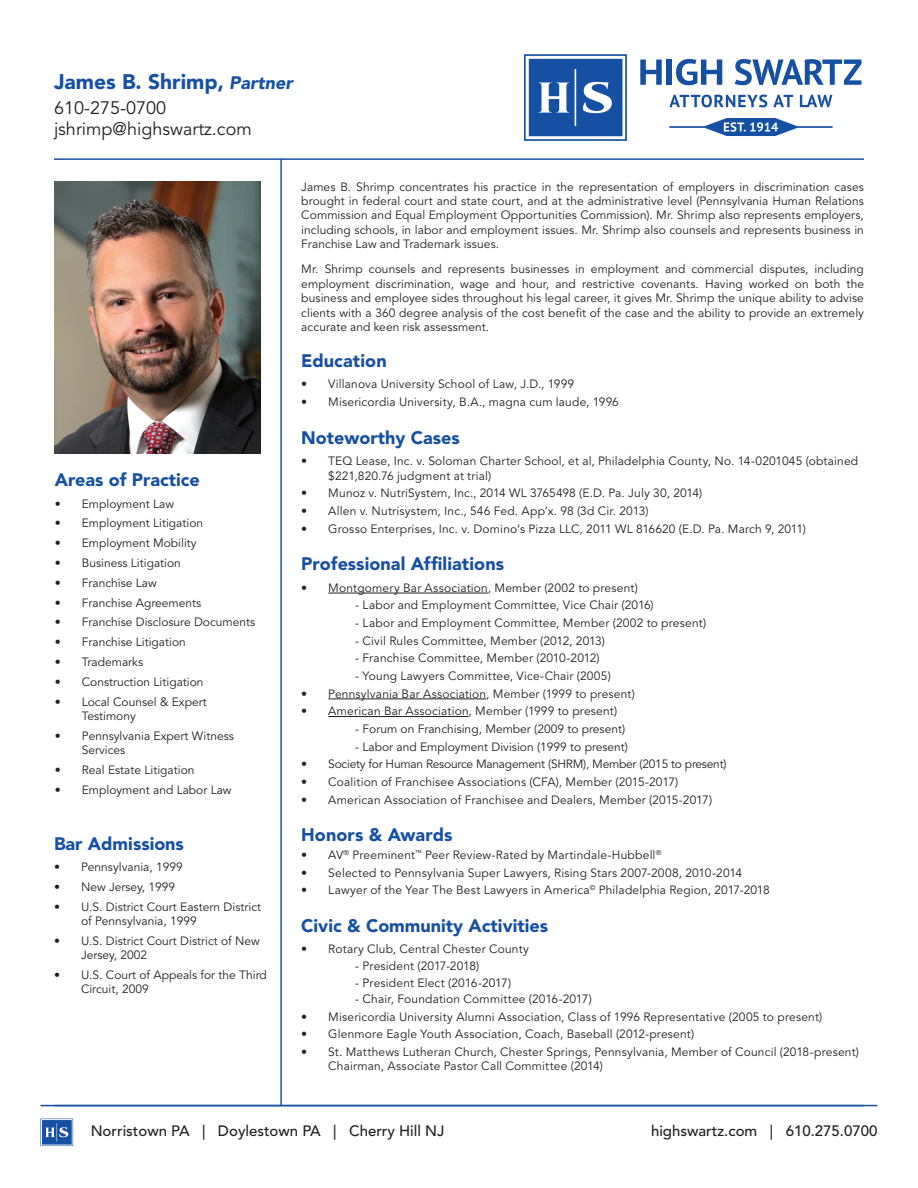
<style>
.page{position:relative;width:918px;height:1188px;background:#fff}
.page>*{position:absolute;margin:0;border:0;box-sizing:border-box;transform-origin:0 0}
.t1{font:900 21px "Avenir LT Std";color:#1650a3}
.t2{font:900 18px "Avenir LT Std";color:#1650a3}
.t3{font:18px/21.6px "Avenir LT Std";color:#231f20}
.t4{font:500 15px "Avenir LT Std";color:#231f20}
.t5{font:12px/14.4px "Avenir LT Std";letter-spacing:.01em;color:#231f20}
.t6{font:12px "Avenir LT Std";letter-spacing:-.02em;color:#231f20}
.s1{font-style:italic;font-size:18px}
</style>
<div class="page">
<hr style="left:40px;top:1105px;width:838px;height:1px;background:#1650a3">
<svg style="left:40px;top:1119px;width:33px;height:27px"></svg>
<img style="left:54px;top:182px;width:206px;height:271px">
<hr style="left:328px;top:593px;width:160px;height:1px;background:#231f20">
<hr style="left:328px;top:699px;width:158px;height:1px;background:#231f20">
<hr style="left:328px;top:716px;width:141px;height:1px;background:#231f20">
<hr style="left:54px;top:158px;width:810px;height:2px;background:#1650a3">
<hr style="left:280px;top:159px;width:2px;height:947px;background:#1650a3">
<svg style="left:524px;top:54px;width:103px;height:87px"></svg>
<svg style="left:640px;top:60px;width:22px;height:25px"></svg>
<div style="left:667px;top:60px;width:5px;height:25px;background:#1650a3"></div>
<svg style="left:676px;top:59px;width:46px;height:26px"></svg>
<svg style="left:735px;top:59px;width:126px;height:26px"></svg>
<svg style="left:669px;top:95px;width:98px;height:12px"></svg>
<svg style="left:773px;top:95px;width:20px;height:12px"></svg>
<svg style="left:800px;top:95px;width:32px;height:12px"></svg>
<svg style="left:669px;top:118px;width:164px;height:18px"></svg>
<h1 class="t1" style="left:54px;top:69px;width:240px">James B. Shrimp, <span class="s1">Partner</span></h1>
<h2 class="t3" style="left:54px;top:97px;width:199px">610-275-0700 jshrimp@highswartz.com</h2>
<h2 class="t2" style="left:55px;top:469px;width:146px">Areas of Practice</h2>
<p class="t5" style="left:55px;top:497px;width:121px">• Employment Law</p>
<p class="t5" style="left:55px;top:516px;width:150px">• Employment Litigation</p>
<p class="t5" style="left:55px;top:536px;width:143px">• Employment Mobility</p>
<p class="t5" style="left:55px;top:556px;width:128px">• Business Litigation</p>
<p class="t5" style="left:55px;top:576px;width:103px">• Franchise Law</p>
<p class="t5" style="left:55px;top:596px;width:148px">• Franchise Agreements</p>
<p class="t5" style="left:55px;top:615px;width:202px">• Franchise Disclosure Documents</p>
<p class="t5" style="left:55px;top:635px;width:132px">• Franchise Litigation</p>
<p class="t5" style="left:55px;top:655px;width:90px">• Trademarks</p>
<p class="t5" style="left:55px;top:675px;width:150px">• Construction Litigation</p>
<p class="t5" style="left:82px;top:695px;width:126px;text-indent:-27px">• Local Counsel &amp; Expert<br>Testimony</p>
<p class="t5" style="left:82px;top:729px;width:154px;text-indent:-27px">• Pennsylvania Expert Witness<br>Services</p>
<p class="t5" style="left:55px;top:763px;width:141px">• Real Estate Litigation</p>
<p class="t5" style="left:55px;top:783px;width:178px">• Employment and Labor Law</p>
<h2 class="t2" style="left:54px;top:832px;width:131px">Bar Admissions</h2>
<p class="t5" style="left:54px;top:860px;width:130px">• Pennsylvania, 1999</p>
<p class="t5" style="left:54px;top:880px;width:123px">• New Jersey, 1999</p>
<p class="t5" style="left:81px;top:900px;width:182px;text-indent:-27px">• U.S. District Court Eastern District of Pennsylvania, 1999</p>
<p class="t5" style="left:81px;top:934px;width:180px;text-indent:-27px">• U.S. District Court District of New<br>Jersey, 2002</p>
<p class="t5" style="left:81px;top:968px;width:187px;text-indent:-27px">• U.S. Court of Appeals for the Third<br>Circuit, 2009</p>
<p class="t5" style="left:301px;top:180px;width:564px;text-align:justify">James B. Shrimp concentrates his practice in the representation of employers in discrimination cases brought in federal court and state court, and at the administrative level (Pennsylvania Human Relations Commission and Equal Employment Opportunities Commission). Mr. Shrimp also represents employers, including schools, in labor and employment issues. Mr. Shrimp also counsels and represents business in Franchise Law and Trademark issues.</p>
<p class="t5" style="left:301px;top:262px;width:564px;text-align:justify">Mr. Shrimp counsels and represents businesses in employment and commercial disputes, including employment discrimination, wage and hour, and restrictive covenants. Having worked on both the business and employee sides throughout his legal career, it gives Mr. Shrimp the unique ability to advise clients with a 360 degree analysis of the cost benefit of the case and the ability to provide an extremely accurate and keen risk assessment.</p>
<h2 class="t2" style="left:301px;top:350px;width:87px">Education</h2>
<p class="t5" style="left:301px;top:377px;width:275px">• Villanova University School of Law, J.D., 1999</p>
<p class="t5" style="left:301px;top:395px;width:319px">• Misericordia University, B.A., magna cum laude, 1996</p>
<h2 class="t2" style="left:301px;top:427px;width:160px">Noteworthy Cases</h2>
<p class="t5" style="left:328px;top:454px;width:531px;text-indent:-27px">• TEQ Lease, Inc. v. Soloman Charter School, et al, Philadelphia County, No. 14-0201045 (obtained $221,820.76 judgment at trial)</p>
<p class="t5" style="left:301px;top:486px;width:403px">• Munoz v. NutriSystem, Inc., 2014 WL 3765498 (E.D. Pa. July 30, 2014)</p>
<p class="t5" style="left:301px;top:504px;width:349px">• Allen v. Nutrisystem, Inc., 546 Fed. App’x. 98 (3d Cir. 2013)</p>
<p class="t5" style="left:301px;top:522px;width:506px">• Grosso Enterprises, Inc. v. Domino’s Pizza LLC, 2011 WL 816620 (E.D. Pa. March 9, 2011)</p>
<h2 class="t2" style="left:301px;top:553px;width:204px">Professional Affiliations</h2>
<p class="t5" style="left:301px;top:581px;width:338px">• Montgomery Bar Association, Member (2002 to present)</p>
<p class="t5" style="left:355px;top:598px;width:300px">- Labor and Employment Committee, Vice Chair (2016)</p>
<p class="t5" style="left:355px;top:616px;width:352px">- Labor and Employment Committee, Member (2002 to present)</p>
<p class="t5" style="left:355px;top:634px;width:251px">- Civil Rules Committee, Member (2012, 2013)</p>
<p class="t5" style="left:355px;top:651px;width:246px">- Franchise Committee, Member (2010-2012)</p>
<p class="t5" style="left:355px;top:669px;width:257px">- Young Lawyers Committee, Vice-Chair (2005)</p>
<p class="t5" style="left:301px;top:687px;width:335px">• Pennsylvania Bar Association, Member (1999 to present)</p>
<p class="t5" style="left:301px;top:704px;width:318px">• American Bar Association, Member (1999 to present)</p>
<p class="t5" style="left:355px;top:722px;width:271px">- Forum on Franchising, Member (2009 to present)</p>
<p class="t5" style="left:355px;top:740px;width:274px">- Labor and Employment Division (1999 to present)</p>
<p class="t6" style="left:301px;top:757px;width:427px">• Society for Human Resource Management (SHRM), Member (2015 to present)</p>
<p class="t5" style="left:301px;top:775px;width:379px">• Coalition of Franchisee Associations (CFA), Member (2015-2017)</p>
<p class="t5" style="left:301px;top:793px;width:412px">• American Association of Franchisee and Dealers, Member (2015-2017)</p>
<h2 class="t2" style="left:301px;top:824px;width:153px">Honors &amp; Awards</h2>
<p class="t5" style="left:301px;top:848px;width:362px">• AV<sup>®</sup> Preeminent<sup>™</sup> Peer Review-Rated by Martindale-Hubbell<sup>®</sup></p>
<p class="t5" style="left:301px;top:866px;width:442px">• Selected to Pennsylvania Super Lawyers, Rising Stars 2007-2008, 2010-2014</p>
<p class="t5" style="left:301px;top:883px;width:470px">• Lawyer of the Year The Best Lawyers in America<sup>©</sup> Philadelphia Region, 2017-2018</p>
<h2 class="t2" style="left:301px;top:915px;width:248px">Civic &amp; Community Activities</h2>
<p class="t5" style="left:301px;top:942px;width:229px">• Rotary Club, Central Chester County</p>
<p class="t5" style="left:355px;top:959px;width:126px">- President (2017-2018)</p>
<p class="t5" style="left:355px;top:976px;width:157px">- President Elect (2016-2017)</p>
<p class="t5" style="left:355px;top:992px;width:238px">- Chair, Foundation Committee (2016-2017)</p>
<p class="t5" style="left:301px;top:1010px;width:523px">• Misericordia University Alumni Association, Class of 1996 Representative (2005 to present)</p>
<p class="t5" style="left:301px;top:1027px;width:395px">• Glenmore Eagle Youth Association, Coach, Baseball (2012-present)</p>
<p class="t5" style="left:328px;top:1045px;width:532px;text-indent:-27px">• St. Matthews Lutheran Church, Chester Springs, Pennsylvania, Member of Council (2018-present)<br>Chairman, Associate Pastor Call Committee (2014)</p>
<p class="t4" style="left:91px;top:1122px;width:355px">Norristown PA | Doylestown PA | Cherry Hill NJ</p>
<p class="t4" style="left:651px;top:1122px;width:228px">highswartz.com | 610.275.0700</p>
</div>
